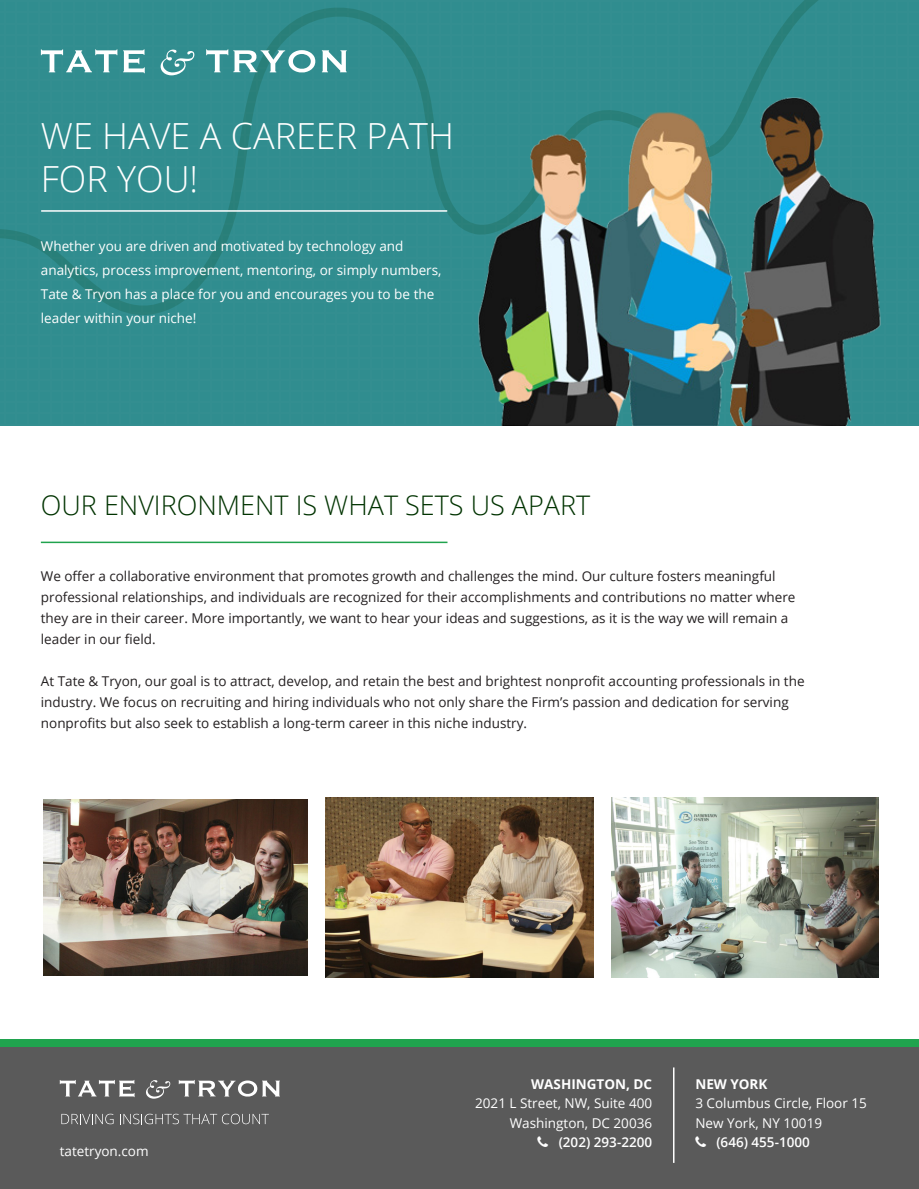
<style>
.page{position:relative;width:919px;height:1189px;background:#fff}
.page>*{position:absolute;margin:0;border:0;box-sizing:border-box;transform-origin:0 0}
.t1{font:300 36px/43.2px "Open Sans";color:#fff}
.t2{font:300 27px "Open Sans";color:#030}
.t3{font:13.5px/21px "Open Sans";color:#231f20}
.t4{font:13.5px/24px "Open Sans";color:#fff}
.t5{font:600 13.5px "Open Sans";color:#fff}
.t6{font:700 13.5px "Open Sans";color:#fff}
</style>
<div class="page">
<div style="left:0;top:315px;width:919px;height:110px;background:#308d8f"></div>
<div style="left:0;top:0;width:919px;height:315px;background:#308d8f"></div>
<svg style="left:161px;top:50px;width:33px;height:25px"></svg>
<svg style="left:41px;top:49px;width:76px;height:23px"></svg>
<svg style="left:123px;top:49px;width:22px;height:24px"></svg>
<svg style="left:206px;top:49px;width:109px;height:24px"></svg>
<svg style="left:322px;top:50px;width:25px;height:22px"></svg>
<div style="left:0;top:1046px;width:919px;height:143px;background:#5a5a5a"></div>
<hr style="left:673px;top:1067px;width:1px;height:96px;background:#fff">
<svg style="left:146px;top:1080px;width:24px;height:18px"></svg>
<svg style="left:60px;top:1080px;width:75px;height:17px"></svg>
<svg style="left:179px;top:1080px;width:101px;height:17px"></svg>
<svg style="left:61px;top:1114px;width:53px;height:10px"></svg>
<svg style="left:120px;top:1114px;width:149px;height:10px"></svg>
<div style="left:0;top:1039px;width:919px;height:7px;background:#20a34e"></div>
<hr style="left:42px;top:210px;width:405px;height:2px;background:#fff">
<hr style="left:41px;top:542px;width:406px;height:1px;background:#20a34e">
<img style="left:469px;top:62px;width:421px;height:363px">
<img style="left:611px;top:798px;width:267px;height:179px">
<img style="left:325px;top:798px;width:269px;height:179px">
<img style="left:43px;top:799px;width:265px;height:177px">
<p class="t1" style="left:41px;top:113px;width:415px">WE HAVE A CAREER PATH<br>FOR YOU!</p>
<p class="t4" style="left:41px;top:234px;width:402px">Whether you are driven and motivated by technology and analytics, process improvement, mentoring, or simply numbers, Tate &amp; Tryon has a place for you and encourages you to be the leader within your niche!</p>
<p class="t2" style="left:41px;top:487px;width:551px">OUR ENVIRONMENT IS WHAT SETS US APART</p>
<p class="t3" style="left:41px;top:565px;width:756px">We offer a collaborative environment that promotes growth and challenges the mind. Our culture fosters meaningful professional relationships, and individuals are recognized for their accomplishments and contributions no matter where they are in their career. More importantly, we want to hear your ideas and suggestions, as it is the way we will remain a leader in our field.</p>
<p class="t3" style="left:41px;top:670px;width:765px">At Tate &amp; Tryon, our goal is to attract, develop, and retain the best and brightest nonprofit accounting professionals in the industry. We focus on recruiting and hiring individuals who not only share the Firm’s passion and dedication for serving nonprofits but also seek to establish a long-term career in this niche industry.</p>
<p class="t4" style="left:60px;top:1138px;width:90px">tatetryon.com</p>
<p class="t6" style="left:531px;top:1074px;width:122px">WASHINGTON, DC</p>
<p class="t4" style="left:475px;top:1093px;width:178px;line-height:19.5px;text-align:right">2021 L Street, NW, Suite 400<br>Washington, DC 20036</p>
<p class="t5" style="left:559px;top:1133px;width:95px">(202) 293-2200</p>
<p class="t6" style="left:695px;top:1074px;width:74px">NEW YORK</p>
<p class="t4" style="left:695px;top:1093px;width:173px;line-height:19.5px">3 Columbus Circle, Floor 15<br>New York, NY 10019</p>
<p class="t5" style="left:716px;top:1133px;width:95px">(646) 455-1000</p>
</div>
